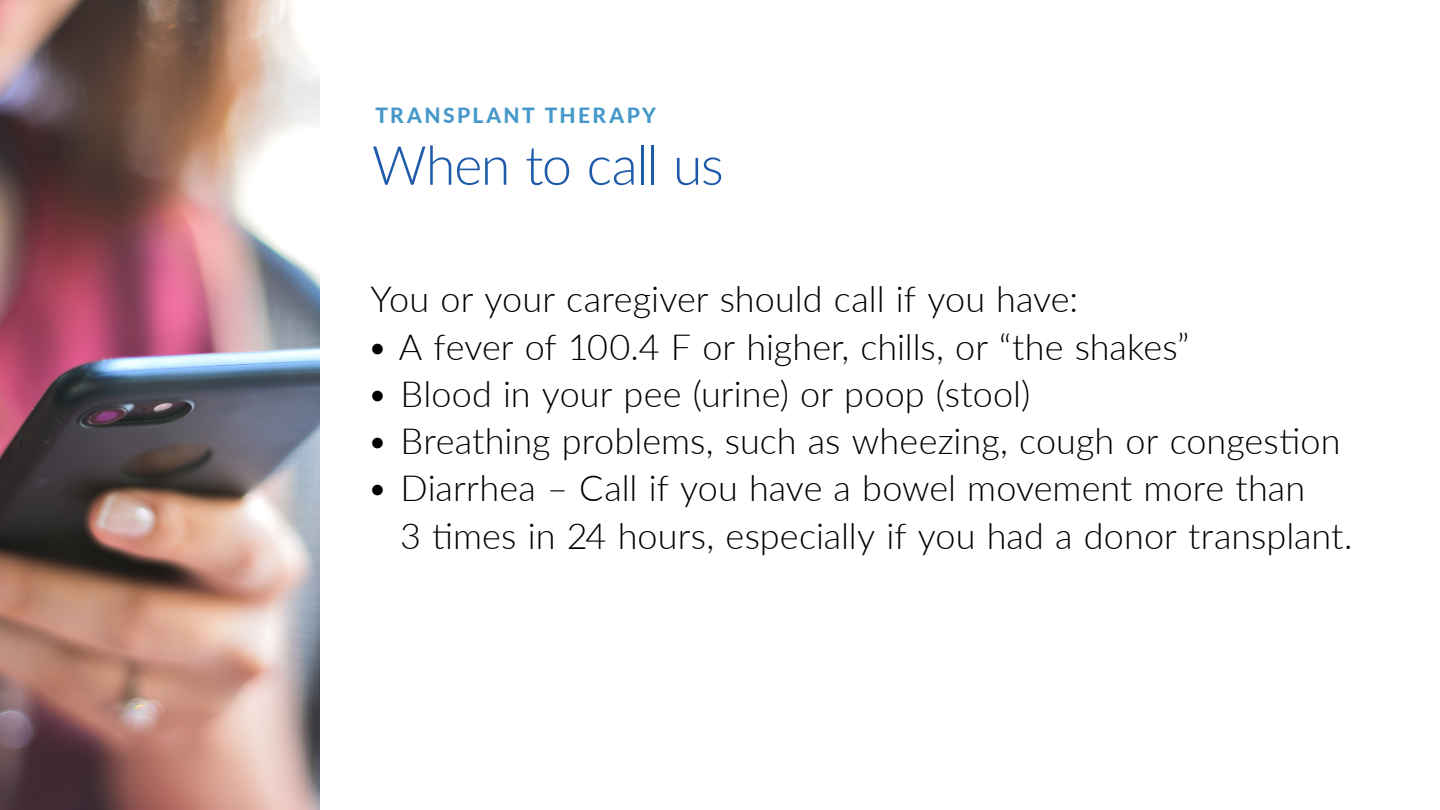
<style>
.page{position:relative;width:1440px;height:810px;background:#fff}
.page>*{position:absolute;margin:0;border:0;box-sizing:border-box;transform-origin:0 0}
.t1{font:300 54px "Lato";letter-spacing:-.03em;color:#1d5aa9}
.text{font:300 36px/47.2px "Lato";color:#000}
.t2{font:800 21px "Lato";letter-spacing:.115em;color:#4698ca}
</style>
<div class="page">
<img style="left:0;top:0;width:320px;height:810px">
<p class="t2" style="left:375px;top:100px;width:282px">TRANSPLANT THERAPY</p>
<p class="t1" style="left:372px;top:128px;width:353px">When to call us</p>
<p class="text" style="left:370px;top:275px;width:709px">You or your caregiver should call if you have:</p>
<p class="text" style="left:367px;top:322px;width:824px">• A fever of 100.4 F or higher, chills, or “the shakes”</p>
<p class="text" style="left:367px;top:369px;width:665px">• Blood in your pee (urine) or poop (stool)</p>
<p class="text" style="left:367px;top:416px;width:975px">• Breathing problems, such as wheezing, cough or congestion</p>
<p class="text" style="left:400px;top:464px;width:954px;text-indent:-33px">• Diarrhea – Call if you have a bowel movement more than<br>3 times in 24 hours, especially if you had a donor transplant.</p>
</div>
